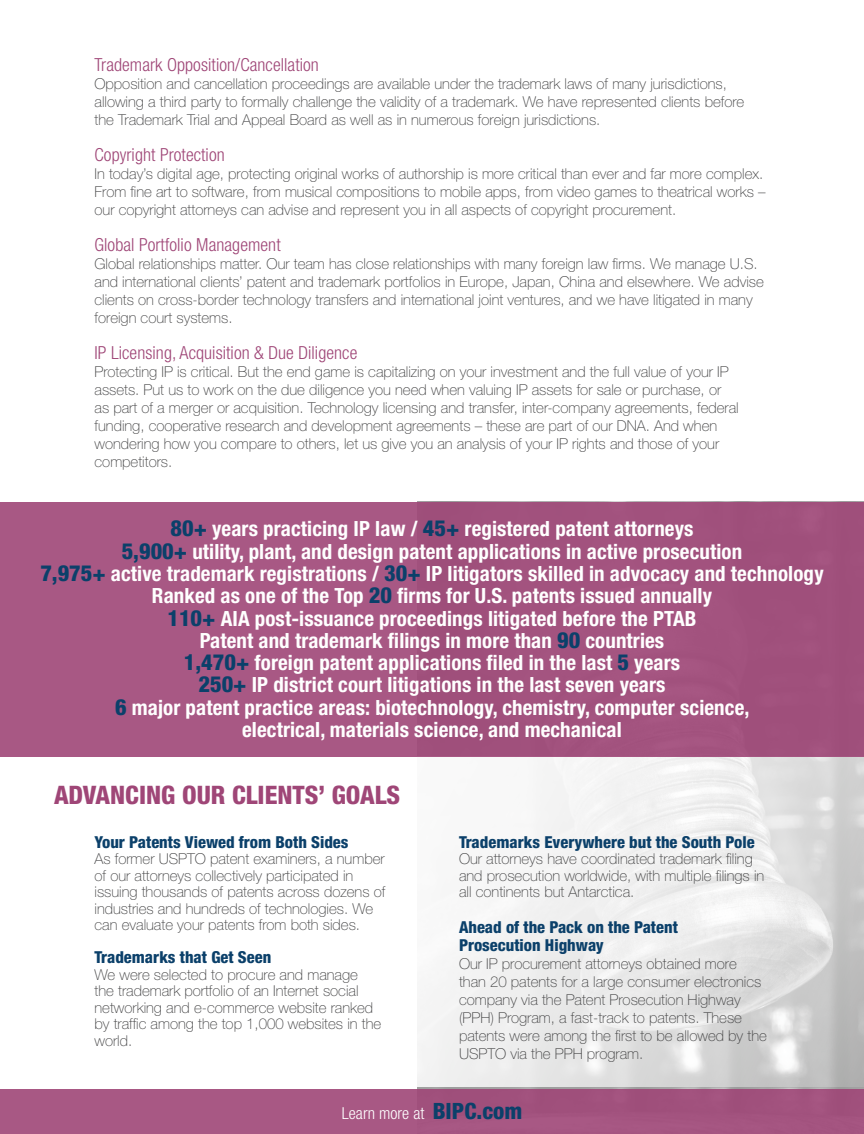
<style>
.page{position:relative;width:864px;height:1134px;background:#fff}
.page>*{position:absolute;margin:0;border:0;box-sizing:border-box;transform-origin:0 0}
.t1{font:800 condensed 25.5px "Helvetica Neue LT Std";color:#9f4677}
.t2{font:700 condensed 21px "Helvetica Neue LT Std";letter-spacing:.005em;color:#fff}
.t3{font:300 condensed 18px "Helvetica Neue LT Std";letter-spacing:.005em;color:#9f4677}
.t4{font:800 condensed 16.5px "Helvetica Neue LT Std";color:#0b406a}
.t5{font:300 condensed 16.5px "Helvetica Neue LT Std";letter-spacing:.005em;color:#fff}
.t6{font:100 15px/18px "Helvetica Neue LT Std";color:#3e3e3f}
.s1{font-weight:800;font-size:22.2px;color:#0b406a}
.s2{font-weight:800;font-size:22.5px;color:#0b406a}
</style>
<div class="page">
<svg style="left:392px;top:756px;width:472px;height:330px;fill:#f0f0f0"></svg>
<div style="left:0;top:1090px;width:864px;height:44px;background:#a85884"></div>
<div style="left:0;top:502px;width:864px;height:254px;background:#a55682"></div>
<p class="t3" style="left:94px;top:54px;width:226px">Trademark Opposition/Cancellation</p>
<p class="t6" style="left:94px;top:74px;width:651px">Opposition and cancellation proceedings are available under the trademark laws of many jurisdictions, allowing a third party to formally challenge the validity of a trademark. We have represented clients before the Trademark Trial and Appeal Board as well as in numerous foreign jurisdictions.</p>
<p class="t3" style="left:94px;top:144px;width:132px">Copyright Protection</p>
<p class="t6" style="left:94px;top:164px;width:673px">In today’s digital age, protecting original works of authorship is more critical than ever and far more complex.<br>From fine art to software, from musical compositions to mobile apps, from video games to theatrical works – our copyright attorneys can advise and represent you in all aspects of copyright procurement.</p>
<p class="t3" style="left:94px;top:234px;width:188px">Global Portfolio Management</p>
<p class="t6" style="left:94px;top:254px;width:671px">Global relationships matter. Our team has close relationships with many foreign law firms. We manage U.S. and international clients’ patent and trademark portfolios in Europe, Japan, China and elsewhere. We advise clients on cross-border technology transfers and international joint ventures, and we have litigated in many foreign court systems.</p>
<p class="t3" style="left:94px;top:342px;width:264px">IP Licensing, Acquisition &amp; Due Diligence</p>
<p class="t6" style="left:94px;top:362px;width:646px">Protecting IP is critical. But the end game is capitalizing on your investment and the full value of your IP assets. Put us to work on the due diligence you need when valuing IP assets for sale or purchase, or as part of a merger or acquisition. Technology licensing and transfer, inter-company agreements, federal funding, cooperative research and development agreements – these are part of our DNA. And when wondering how you compare to others, let us give you an analysis of your IP rights and those of your competitors.</p>
<p class="t2" style="left:171px;top:516px;width:524px"><span class="s1">80+</span> years practicing IP law / <span class="s1">45+</span> registered patent attorneys</p>
<p class="t2" style="left:122px;top:539px;width:622px"><span class="s1">5,900+</span> utility, plant, and design patent applications in active prosecution</p>
<p class="t2" style="left:40px;top:561px;width:785px"><span class="s1">7,975+</span> active trademark registrations / <span class="s1">30+</span> IP litigators skilled in advocacy and technology</p>
<p class="t2" style="left:152px;top:583px;width:562px">Ranked as one of the Top <span class="s1">20</span> firms for U.S. patents issued annually</p>
<p class="t2" style="left:167px;top:605px;width:531px"><span class="s1">110+</span> AIA post-issuance proceedings litigated before the PTAB</p>
<p class="t2" style="left:200px;top:628px;width:466px">Patent and trademark filings in more than <span class="s1">90</span> countries</p>
<p class="t2" style="left:184px;top:650px;width:498px"><span class="s1">1,470+</span> foreign patent applications filed in the last <span class="s1">5</span> years</p>
<p class="t2" style="left:199px;top:672px;width:468px"><span class="s1">250+</span> IP district court litigations in the last seven years</p>
<p class="t2" style="left:115px;top:694px;width:636px"><span class="s1">6</span> major patent practice areas: biotechnology, chemistry, computer science,</p>
<p class="t2" style="left:242px;top:717px;width:381px">electrical, materials science, and mechanical</p>
<p class="t1" style="left:54px;top:779px;width:348px">ADVANCING OUR CLIENTS’ GOALS</p>
<p class="t4" style="left:94px;top:832px;width:255px">Your Patents Viewed from Both Sides</p>
<p class="t6" style="left:94px;top:851px;width:292px;line-height:16.5px">As former USPTO patent examiners, a number of our attorneys collectively participated in issuing thousands of patents across dozens of industries and hundreds of technologies. We can evaluate your patents from both sides.</p>
<p class="t4" style="left:94px;top:947px;width:178px">Trademarks that Get Seen</p>
<p class="t6" style="left:94px;top:966px;width:288px;line-height:16.5px">We were selected to procure and manage<br>the trademark portfolio of an Internet social networking and e-commerce website ranked by traffic among the top 1,000 websites in the world.</p>
<p class="t4" style="left:459px;top:832px;width:297px">Trademarks Everywhere but the South Pole</p>
<p class="t6" style="left:459px;top:851px;width:307px;line-height:16.5px">Our attorneys have coordinated trademark filing and prosecution worldwide, with multiple filings in all continents but Antarctica.</p>
<p class="t4" style="left:459px;top:917px;width:220px">Ahead of the Pack on the Patent</p>
<p class="t4" style="left:459px;top:935px;width:146px">Prosecution Highway</p>
<p class="t6" style="left:459px;top:955px;width:309px">Our IP procurement attorneys obtained more than 20 patents for a large consumer electronics company via the Patent Prosecution Highway (PPH) Program, a fast-track to patents. These patents were among the first to be allowed by the USPTO via the PPH program.</p>
<p class="t5" style="left:342px;top:1104px;width:182px">Learn more at <span class="s2">BIPC.com</span></p>
</div>
